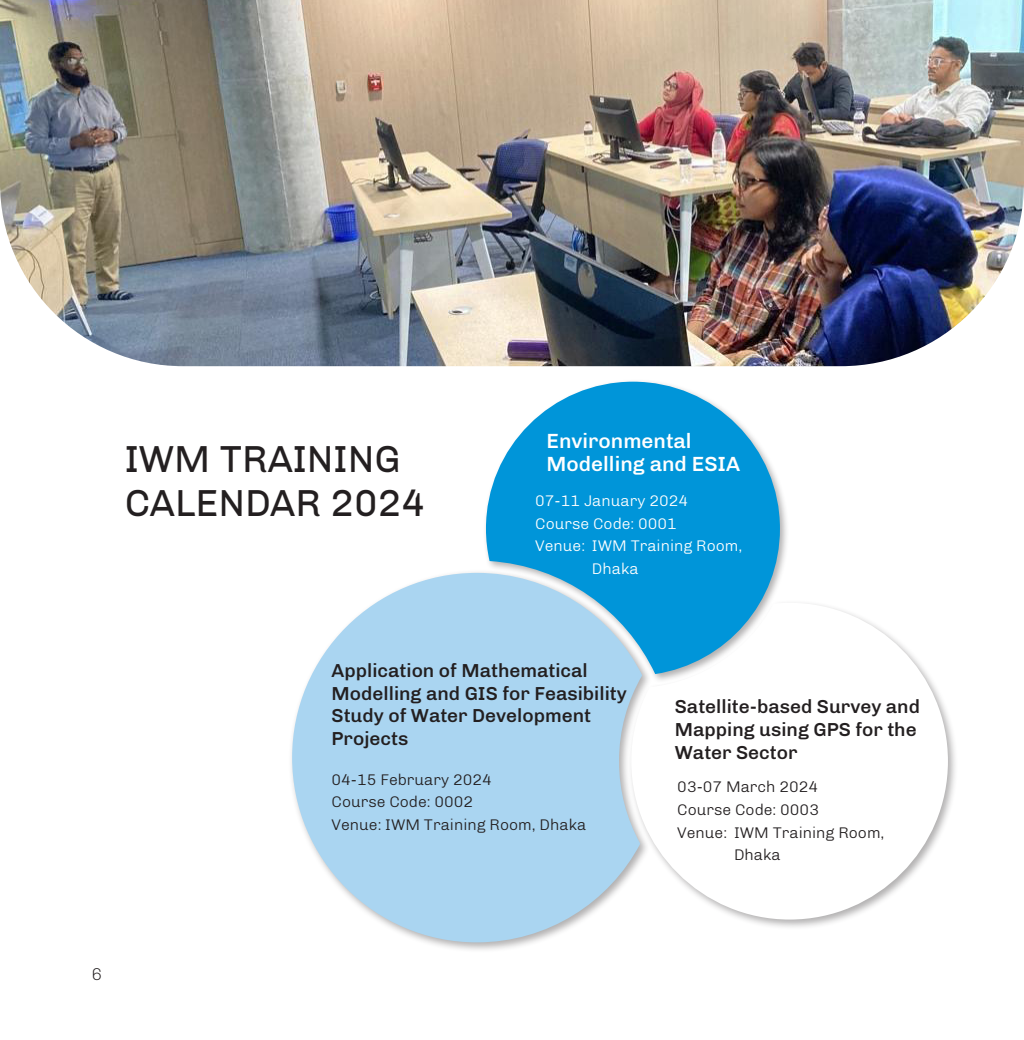
<style>
.page{position:relative;width:1024px;height:1040px;background:#fff}
.page>*{position:absolute;margin:0;border:0;box-sizing:border-box;transform-origin:0 0}
.t1{font:38.5px "Chivo";color:#231f20}
.Normal__Web{font:500 21px/22.8px "Chivo";color:#fff}
.Normal__Web-2{font:500 19.25px/22.8px "Chivo";color:#231f20}
.t2{font:100 17.5px "Chivo";color:#231f20}
.Normal__Web-3{font:300 15.75px "Chivo";color:#231f20}
.Normal__Web-4{font:300 15.75px "Chivo";color:#fff}
</style>
<div class="page">
<div style="left:288px;top:569px;width:364px;height:384px;background:#231f20;opacity:.35"></div>
<svg style="left:292px;top:573px;width:350px;height:369px;fill:#aad5f1"></svg>
<div style="left:483px;top:378px;width:306px;height:305px;background:#231f20;opacity:.35"></div>
<svg style="left:486px;top:381px;width:294px;height:293px;background:#40aee1"></svg>
<div style="left:627px;top:599px;width:331px;height:331px;background:#231f20;opacity:.35"></div>
<svg style="left:631px;top:603px;width:317px;height:316px"></svg>
<img style="left:0;top:0;width:1024px;height:366px">
<p class="t1" style="left:125px;top:430px;width:277px">IWM TRAINING</p>
<p class="t1" style="left:125px;top:474px;width:302px">CALENDAR 2024</p>
<p class="Normal__Web" style="left:546px;top:428px;width:195px">Environmental<br>Modelling and ESIA</p>
<p class="Normal__Web-4" style="left:535px;top:488px;width:154px">07-11 January 2024</p>
<p class="Normal__Web-4" style="left:535px;top:511px;width:143px">Course Code: 0001</p>
<p class="Normal__Web-4" style="left:535px;top:534px;width:209px">Venue: IWM Training Room,</p>
<p class="Normal__Web-4" style="left:592px;top:557px;width:48px">Dhaka</p>
<p class="Normal__Web-2" style="left:332px;top:658px;width:297px">Application of Mathematical<br>Modelling and GIS for Feasibility<br>Study of Water Development<br>Projects</p>
<p class="Normal__Web-3" style="left:332px;top:767px;width:162px">04-15 February 2024</p>
<p class="Normal__Web-3" style="left:332px;top:790px;width:143px">Course Code: 0002</p>
<p class="Normal__Web-3" style="left:332px;top:813px;width:256px">Venue: IWM Training Room, Dhaka</p>
<p class="Normal__Web-2" style="left:675px;top:694px;width:247px">Satellite-based Survey and<br>Mapping using GPS for the<br>Water Sector</p>
<p class="Normal__Web-3" style="left:677px;top:775px;width:142px">03-07 March 2024</p>
<p class="Normal__Web-3" style="left:677px;top:797px;width:143px">Course Code: 0003</p>
<p class="Normal__Web-3" style="left:677px;top:820px;width:209px">Venue: IWM Training Room,</p>
<p class="Normal__Web-3" style="left:734px;top:843px;width:48px">Dhaka</p>
<p class="t2" style="left:91px;top:961px;width:12px">6</p>
</div>
